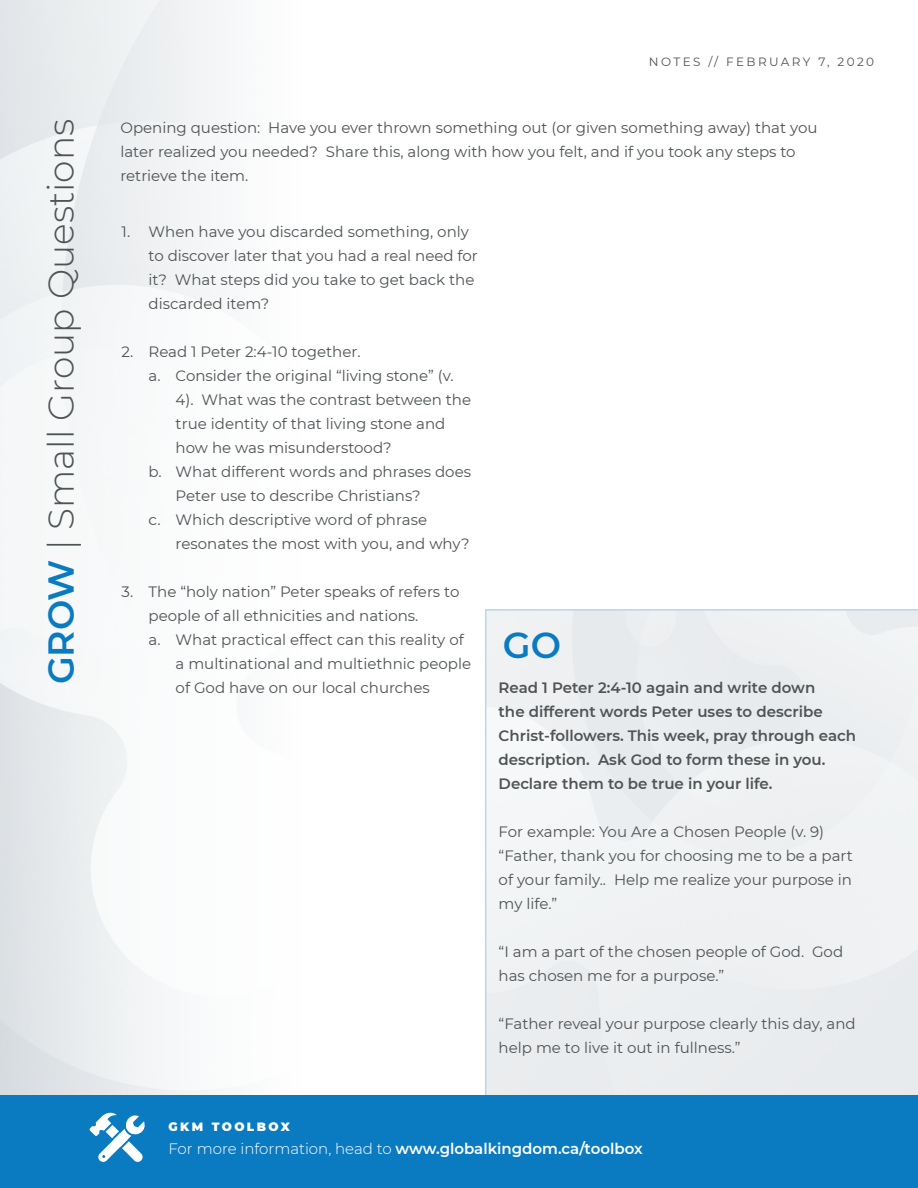
<style>
.page{position:relative;width:918px;height:1188px;background:#fff}
.page>*{position:absolute;margin:0;border:0;box-sizing:border-box;transform-origin:0 0}
.t1{font:300 36px "Montserrat";color:#4e5355}
.t2{font:600 36px "Montserrat";color:#0b7bc1}
.t3{font:15px/24px "Montserrat";color:#4e5355}
.t4{font:600 15px/24px "Montserrat";color:#4e5355}
.t5{font:600 15px "Montserrat";color:#fff}
.t6{font:12px "Montserrat";letter-spacing:.2em;color:#4e5355}
.t7{font:900 12px "Montserrat";letter-spacing:.2em;color:#fff}
.s1{font-weight:600;color:#0b7bc1}
.s2{font-weight:300}
</style>
<div class="page">
<div style="left:485px;top:609px;width:433px;height:486px;background:#eef0f1"></div>
<div style="left:0;top:1095px;width:918px;height:93px;background:#0b7bc1"></div>
<svg style="left:89px;top:1113px;width:56px;height:49px"></svg>
<p class="t1" style="left:37px;top:684px;width:567px;rotate:-90deg"><span class="s1">GROW</span> | Small Group Questions</p>
<p class="t6" style="left:649px;top:53px;width:227px">NOTES // FEBRUARY 7, 2020</p>
<p class="t3" style="left:120px;top:115px;width:699px">Opening question: Have you ever thrown something out (or given something away) that you later realized you needed? Share this, along with how you felt, and if you took any steps to retrieve the item.</p>
<p class="t3" style="left:149px;top:219px;width:331px;text-indent:-27px">1. When have you discarded something, only to discover later that you had a real need for it? What steps did you take to get back the discarded item?</p>
<p class="t3" style="left:122px;top:339px;width:240px">2. Read 1 Peter 2:4-10 together.</p>
<p class="t3" style="left:149px;top:363px;width:306px">a. Consider the original “living stone” (v.</p>
<p class="t3" style="left:176px;top:387px;width:297px">4). What was the contrast between the</p>
<p class="t3" style="left:176px;top:411px;width:271px">true identity of that living stone and</p>
<p class="t3" style="left:176px;top:435px;width:218px">how he was misunderstood?</p>
<p class="t3" style="left:149px;top:459px;width:324px">b. What different words and phrases does</p>
<p class="t3" style="left:176px;top:483px;width:247px">Peter use to describe Christians?</p>
<p class="t3" style="left:149px;top:507px;width:280px">c. Which descriptive word of phrase</p>
<p class="t3" style="left:176px;top:531px;width:296px">resonates the most with you, and why?</p>
<p class="t3" style="left:122px;top:579px;width:339px">3. The “holy nation” Peter speaks of refers to</p>
<p class="t3" style="left:149px;top:603px;width:271px">people of all ethnicities and nations.</p>
<p class="t3" style="left:149px;top:627px;width:317px">a. What practical effect can this reality of</p>
<p class="t3" style="left:176px;top:651px;width:297px">a multinational and multiethnic people</p>
<p class="t3" style="left:176px;top:675px;width:256px">of God have on our local churches</p>
<p class="t4" style="left:499px;top:675px;width:359px">Read 1 Peter 2:4-10 again and write down<br>the different words Peter uses to describe Christ-followers. This week, pray through each description. Ask God to form these in you.<br>Declare them to be true in your life.</p>
<p class="t3" style="left:499px;top:819px;width:327px">For example: You Are a Chosen People (v. 9)</p>
<p class="t3" style="left:499px;top:843px;width:356px;text-align:justify">“Father, thank you for choosing me to be a part of your family.. Help me realize your purpose in my life.”</p>
<p class="t3" style="left:499px;top:939px;width:346px">“I am a part of the chosen people of God. God has chosen me for a purpose.”</p>
<p class="t3" style="left:499px;top:1011px;width:359px">“Father reveal your purpose clearly this day, and help me to live it out in fullness.”</p>
<p class="t2" style="left:503px;top:619px;width:60px">GO</p>
<p class="t7" style="left:169px;top:1118px;width:123px">GKM TOOLBOX</p>
<p class="t5" style="left:168px;top:1138px;width:476px"><span class="s2">For more information, head to</span> www.globalkingdom.ca/toolbox</p>
</div>
